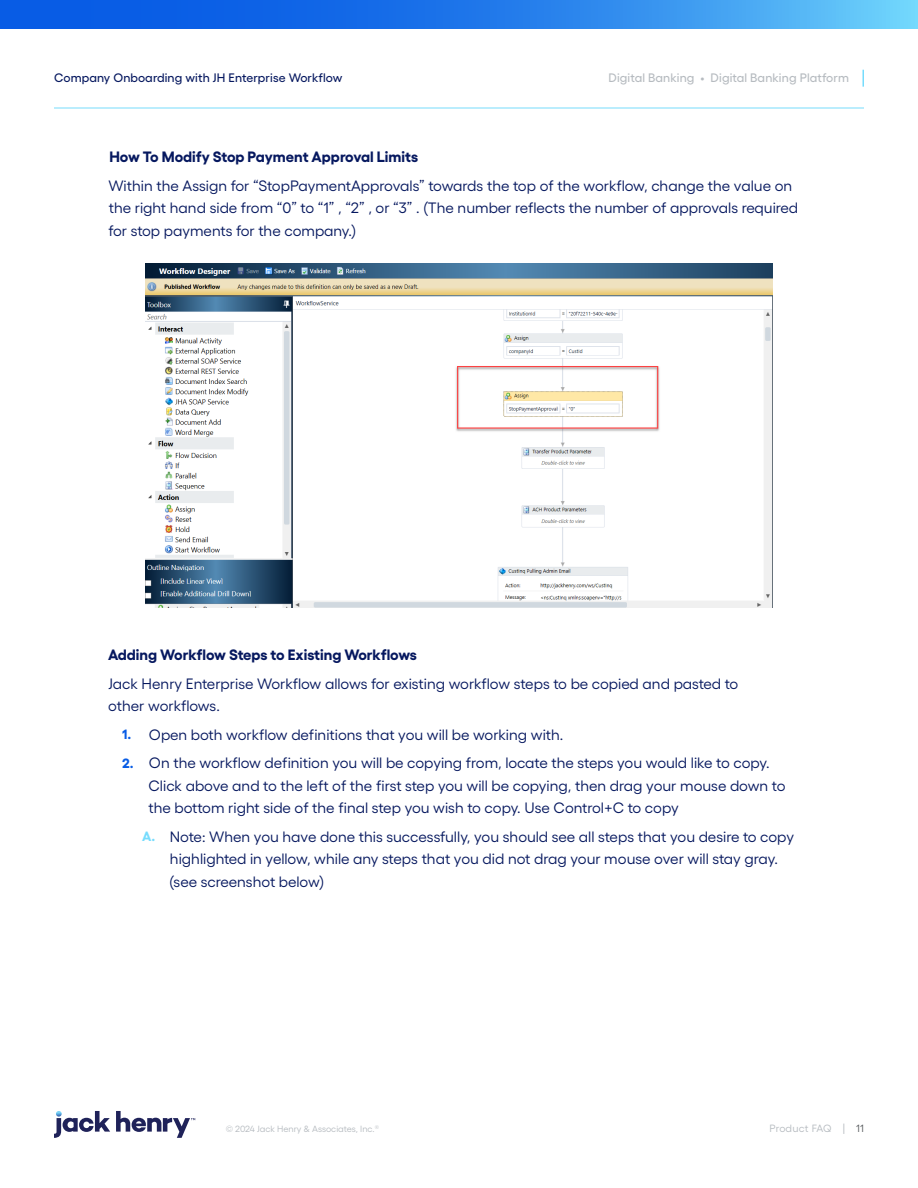
<style>
.page{position:relative;width:918px;height:1188px;background:#fff}
.page>*{position:absolute;margin:0;border:0;box-sizing:border-box;transform-origin:0 0}
.Body_Text{font:15px/22.5px "Gellix";color:#06185f}
.Body_Text-2{font:700 15px "Gellix";color:#06185f}
.t1{font:500 12.3px "Gellix";letter-spacing:.01em;color:#06185f}
.t2{font:500 12.3px "Gellix";letter-spacing:.01em;color:#b6bbc0}
.t3{font:10.5px "Gellix";letter-spacing:.015em;color:#b6bbc0}
.t4{font:9px "Gellix";color:#b6bbc0}
.s1{font-weight:700;font-size:13.5px;color:#085ce5}
.s2{font-weight:700;font-size:13.5px;color:#76dcfd}
.s3{color:#575a5d}
</style>
<div class="page">
<svg style="left:0;top:0;width:918px;height:28px;background:#2781eb"></svg>
<svg style="left:862px;top:70px;width:2px;height:17px"></svg>
<hr style="left:54px;top:108px;width:810px;height:1px;background:#76dcfd">
<svg style="left:54px;top:1111px;width:141px;height:27px"></svg>
<img style="left:146px;top:263px;width:626px;height:345px">
<p class="t1" style="left:54px;top:69px;width:290px">Company Onboarding with JH Enterprise Workflow</p>
<p class="t2" style="left:609px;top:68px;width:242px">Digital Banking • Digital Banking Platform</p>
<p class="Body_Text-2" style="left:109px;top:145px;width:310px">How To Modify Stop Payment Approval Limits</p>
<p class="Body_Text" style="left:108px;top:173px;width:691px">Within the Assign for “StopPaymentApprovals” towards the top of the workflow, change the value on the right hand side from “0” to “1” , “2” , or “3” . (The number reflects the number of approvals required for stop payments for the company.)</p>
<p class="Body_Text-2" style="left:108px;top:643px;width:310px">Adding Workflow Steps to Existing Workflows</p>
<p class="Body_Text" style="left:108px;top:671px;width:631px">Jack Henry Enterprise Workflow allows for existing workflow steps to be copied and pasted to other workflows.</p>
<p class="Body_Text" style="left:122px;top:722px;width:443px"><span class="s1">1.</span> Open both workflow definitions that you will be working with.</p>
<p class="Body_Text" style="left:148px;top:750px;width:638px;text-indent:-26px"><span class="s1">2.</span> On the workflow definition you will be copying from, locate the steps you would like to copy.<br>Click above and to the left of the first step you will be copying, then drag your mouse down to the bottom right side of the final step you wish to copy. Use Control+C to copy</p>
<p class="Body_Text" style="left:169px;top:824px;width:626px;text-indent:-27px"><span class="s2">A.</span> Note: When you have done this successfully, you should see all steps that you desire to copy highlighted in yellow, while any steps that you did not drag your mouse over will stay gray. (see screenshot below)</p>
<p class="t4" style="left:226px;top:1122px;width:155px">© 2024 Jack Henry &amp; Associates, Inc.<sup>®</sup></p>
<p class="t3" style="left:770px;top:1120px;width:96px">Product FAQ | <span class="s3">11</span></p>
</div>
